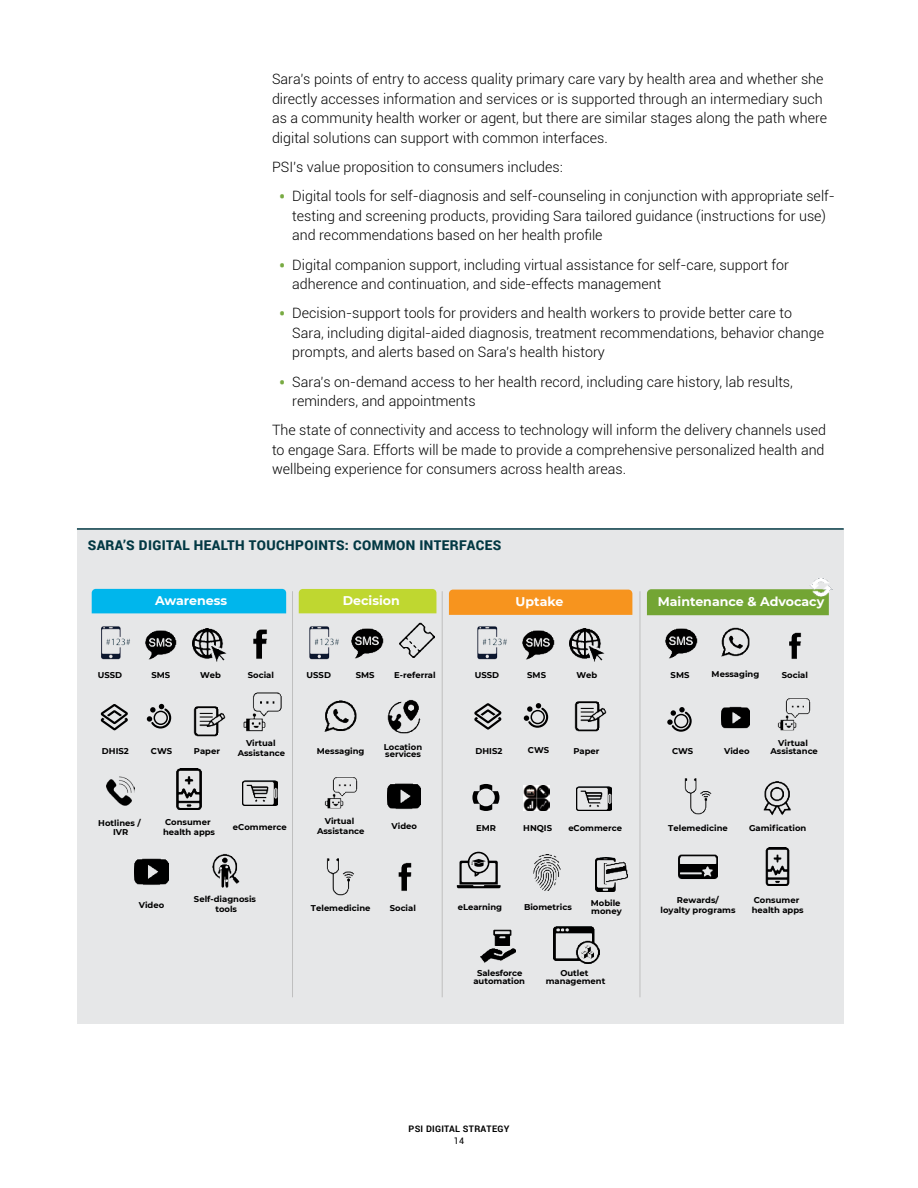
<style>
.page{position:relative;width:918px;height:1188px;background:#fff}
.page>*{position:absolute;margin:0;border:0;box-sizing:border-box;transform-origin:0 0}
.t1{font:300 14.25px/19.5px "Roboto";color:#000}
.t2{font:900 13.5px "Roboto";letter-spacing:.03em;color:#023843}
.t3{font:700 12.6px "Montserrat";color:#fff}
.t4{font:700 9px "Roboto";letter-spacing:.03em;color:#000}
.t5{font:9px "Roboto";color:#000}
.t6{font:700 8.4px/10.2px "Montserrat";color:#000;text-align:center}
.s1{font-size:21px;color:#78aa42}
</style>
<div class="page">
<div style="left:77px;top:530px;width:767px;height:494px;background:#e6e7e8"></div>
<hr style="left:77px;top:528px;width:767px;height:2px;background:#023843">
<div style="left:92px;top:589px;width:194px;height:24px;background:#00b6ec"></div>
<div style="left:299px;top:589px;width:137px;height:24px;background:#bfd730"></div>
<div style="left:449px;top:590px;width:183px;height:25px;background:#f7941e"></div>
<div style="left:647px;top:589px;width:182px;height:26px;background:#73a534"></div>
<svg style="left:810px;top:599px;width:19px;height:6px"></svg>
<img style="left:810px;top:578px;width:22px;height:21px">
<hr style="left:292px;top:591px;width:1px;height:406px;background:#bfbfbf">
<hr style="left:442px;top:591px;width:1px;height:406px;background:#bfbfbf">
<hr style="left:640px;top:591px;width:1px;height:406px;background:#bfbfbf">
<img style="left:193px;top:706px;width:33px;height:31px">
<img style="left:243px;top:692px;width:39px;height:40px">
<div style="left:103px;top:777px;width:28px;height:28px;background:linear-gradient(to bottom,#e6e7e8,#e6e7e8)"></div>
<img style="left:107px;top:777px;width:28px;height:28px">
<img style="left:176px;top:768px;width:26px;height:42px">
<img style="left:242px;top:781px;width:35px;height:24px">
<svg style="left:134px;top:862px;width:1px;height:20px"></svg>
<img style="left:135px;top:858px;width:33px;height:27px">
<img style="left:212px;top:854px;width:28px;height:33px">
<img style="left:387px;top:699px;width:34px;height:35px">
<img style="left:324px;top:700px;width:33px;height:32px">
<img style="left:324px;top:777px;width:34px;height:32px">
<img style="left:388px;top:783px;width:33px;height:27px">
<img style="left:326px;top:858px;width:28px;height:38px">
<img style="left:398px;top:862px;width:14px;height:29px">
<img style="left:678px;top:854px;width:40px;height:25px">
<img style="left:684px;top:778px;width:28px;height:37px">
<img style="left:763px;top:781px;width:28px;height:35px">
<div style="left:757px;top:844px;width:41px;height:41px;background:linear-gradient(to right,#e6e7e8,#e6e7e8)"></div>
<img style="left:759px;top:848px;width:38px;height:37px">
<img style="left:101px;top:626px;width:29px;height:33px">
<img style="left:145px;top:630px;width:32px;height:30px">
<img style="left:192px;top:628px;width:35px;height:34px">
<img style="left:253px;top:629px;width:14px;height:30px">
<img style="left:400px;top:623px;width:35px;height:34px">
<img style="left:309px;top:626px;width:30px;height:33px">
<img style="left:351px;top:628px;width:33px;height:31px">
<img style="left:522px;top:630px;width:32px;height:30px">
<img style="left:570px;top:628px;width:34px;height:34px">
<img style="left:477px;top:626px;width:30px;height:33px">
<img style="left:665px;top:628px;width:33px;height:31px">
<img style="left:789px;top:632px;width:13px;height:27px">
<img style="left:721px;top:627px;width:29px;height:30px">
<svg style="left:474px;top:703px;width:27px;height:27px"></svg>
<svg style="left:524px;top:703px;width:24px;height:25px"></svg>
<img style="left:574px;top:701px;width:33px;height:31px">
<svg style="left:667px;top:707px;width:25px;height:25px"></svg>
<img style="left:721px;top:706px;width:29px;height:23px">
<img style="left:777px;top:698px;width:34px;height:33px">
<img style="left:523px;top:785px;width:27px;height:25px">
<img style="left:576px;top:786px;width:35px;height:24px">
<div style="left:456px;top:851px;width:47px;height:40px;background:linear-gradient(to right,#e6e7e8,#e6e7e8)"></div>
<svg style="left:457px;top:852px;width:44px;height:36px"></svg>
<img style="left:533px;top:855px;width:28px;height:35px">
<img style="left:595px;top:858px;width:33px;height:33px">
<img style="left:480px;top:929px;width:36px;height:34px">
<img style="left:554px;top:926px;width:45px;height:38px">
<svg style="left:472px;top:784px;width:27px;height:27px"></svg>
<svg style="left:101px;top:704px;width:27px;height:26px"></svg>
<svg style="left:147px;top:704px;width:24px;height:25px"></svg>
<p class="t1" style="left:272px;top:69px;width:557px">Sara’s points of entry to access quality primary care vary by health area and whether she directly accesses information and services or is supported through an intermediary such as a community health worker or agent, but there are similar stages along the path where digital solutions can support with common interfaces.</p>
<p class="t1" style="left:272px;top:157px;width:292px">PSI’s value proposition to consumers includes:</p>
<p class="t1" style="left:292px;top:186px;width:544px;text-indent:-14px"><span class="s1">•</span> Digital tools for self-diagnosis and self-counseling in conjunction with appropriate self&shy;testing and screening products, providing Sara tailored guidance (instructions for use) and recommendations based on her health profile</p>
<p class="t1" style="left:292px;top:254px;width:498px;text-indent:-14px"><span class="s1">•</span> Digital companion support, including virtual assistance for self-care, support for adherence and continuation, and side-effects management</p>
<p class="t1" style="left:292px;top:303px;width:533px;text-indent:-14px"><span class="s1">•</span> Decision-support tools for providers and health workers to provide better care to<br>Sara, including digital-aided diagnosis, treatment recommendations, behavior change prompts, and alerts based on Sara’s health history</p>
<p class="t1" style="left:292px;top:371px;width:502px;text-indent:-14px"><span class="s1">•</span> Sara’s on-demand access to her health record, including care history, lab results, reminders, and appointments</p>
<p class="t1" style="left:272px;top:420px;width:556px;text-align:justify">The state of connectivity and access to technology will inform the delivery channels used to engage Sara. Efforts will be made to provide a comprehensive personalized health and wellbeing experience for consumers across health areas.</p>
<p class="t2" style="left:88px;top:536px;width:415px">SARA’S DIGITAL HEALTH TOUCHPOINTS: COMMON INTERFACES</p>
<p class="t3" style="left:155px;top:591px;width:74px">Awareness</p>
<p class="t3" style="left:343px;top:591px;width:59px">Decision</p>
<p class="t3" style="left:516px;top:592px;width:49px">Uptake</p>
<p class="t3" style="left:658px;top:592px;width:168px">Maintenance &amp; Advocacy</p>
<p class="t6" style="left:98px;top:669px;width:26px">USSD</p>
<p class="t6" style="left:151px;top:669px;width:20px">SMS</p>
<p class="t6" style="left:200px;top:669px;width:22px">Web</p>
<p class="t6" style="left:248px;top:669px;width:28px">Social</p>
<p class="t6" style="left:307px;top:669px;width:26px">USSD</p>
<p class="t6" style="left:356px;top:669px;width:20px">SMS</p>
<p class="t6" style="left:394px;top:669px;width:43px">E-referral</p>
<p class="t6" style="left:475px;top:669px;width:26px">USSD</p>
<p class="t6" style="left:527px;top:669px;width:20px">SMS</p>
<p class="t6" style="left:577px;top:669px;width:22px">Web</p>
<p class="t6" style="left:671px;top:669px;width:20px">SMS</p>
<p class="t6" style="left:712px;top:669px;width:49px">Messaging</p>
<p class="t6" style="left:782px;top:669px;width:28px">Social</p>
<p class="t6" style="left:102px;top:746px;width:28px">DHIS2</p>
<p class="t6" style="left:151px;top:746px;width:23px">CWS</p>
<p class="t6" style="left:194px;top:745px;width:28px">Paper</p>
<p class="t6" style="left:238px;top:738px;width:49px">Virtual<br>Assistance</p>
<p class="t6" style="left:384px;top:741px;width:40px">Location</p>
<p class="t6" style="left:317px;top:745px;width:49px">Messaging</p>
<p class="t6" style="left:385px;top:749px;width:37px">services</p>
<p class="t6" style="left:475px;top:745px;width:28px">DHIS2</p>
<p class="t6" style="left:528px;top:745px;width:23px">CWS</p>
<p class="t6" style="left:573px;top:745px;width:28px">Paper</p>
<p class="t6" style="left:672px;top:745px;width:23px">CWS</p>
<p class="t6" style="left:724px;top:746px;width:27px">Video</p>
<p class="t6" style="left:771px;top:739px;width:49px;line-height:7.8px">Virtual<br>Assistance</p>
<p class="t6" style="left:98px;top:818px;width:44px;line-height:9.3px">Hotlines /<br>IVR</p>
<p class="t6" style="left:163px;top:816px;width:54px;text-align:left">Consumer health apps</p>
<p class="t6" style="left:233px;top:821px;width:55px">eCommerce</p>
<p class="t6" style="left:317px;top:816px;width:49px;line-height:9.8px">Virtual<br>Assistance</p>
<p class="t6" style="left:392px;top:821px;width:27px">Video</p>
<p class="t6" style="left:476px;top:823px;width:21px">EMR</p>
<p class="t6" style="left:523px;top:823px;width:30px">HNQIS</p>
<p class="t6" style="left:568px;top:823px;width:55px">eCommerce</p>
<p class="t6" style="left:668px;top:823px;width:61px">Telemedicine</p>
<p class="t6" style="left:749px;top:823px;width:59px">Gamification</p>
<p class="t6" style="left:139px;top:900px;width:27px">Video</p>
<p class="t6" style="left:194px;top:894px;width:64px">Self-diagnosis tools</p>
<p class="t6" style="left:311px;top:902px;width:61px">Telemedicine</p>
<p class="t6" style="left:390px;top:902px;width:28px">Social</p>
<p class="t6" style="left:661px;top:894px;width:76px">Rewards/<br>loyalty programs</p>
<p class="t6" style="left:458px;top:902px;width:46px">eLearning</p>
<p class="t6" style="left:524px;top:902px;width:49px">Biometrics</p>
<p class="t6" style="left:591px;top:899px;width:32px;line-height:7.8px;text-align:left">Mobile money</p>
<p class="t6" style="left:752px;top:895px;width:54px;text-align:left">Consumer health apps</p>
<p class="t6" style="left:473px;top:969px;width:53px;line-height:7.8px">Salesforce automation</p>
<p class="t6" style="left:546px;top:968px;width:61px;line-height:8.4px">Outlet management</p>
<p class="t4" style="left:409px;top:1122px;width:102px">PSI DIGITAL STRATEGY</p>
<p class="t5" style="left:454px;top:1134px;width:12px">14</p>
</div>
